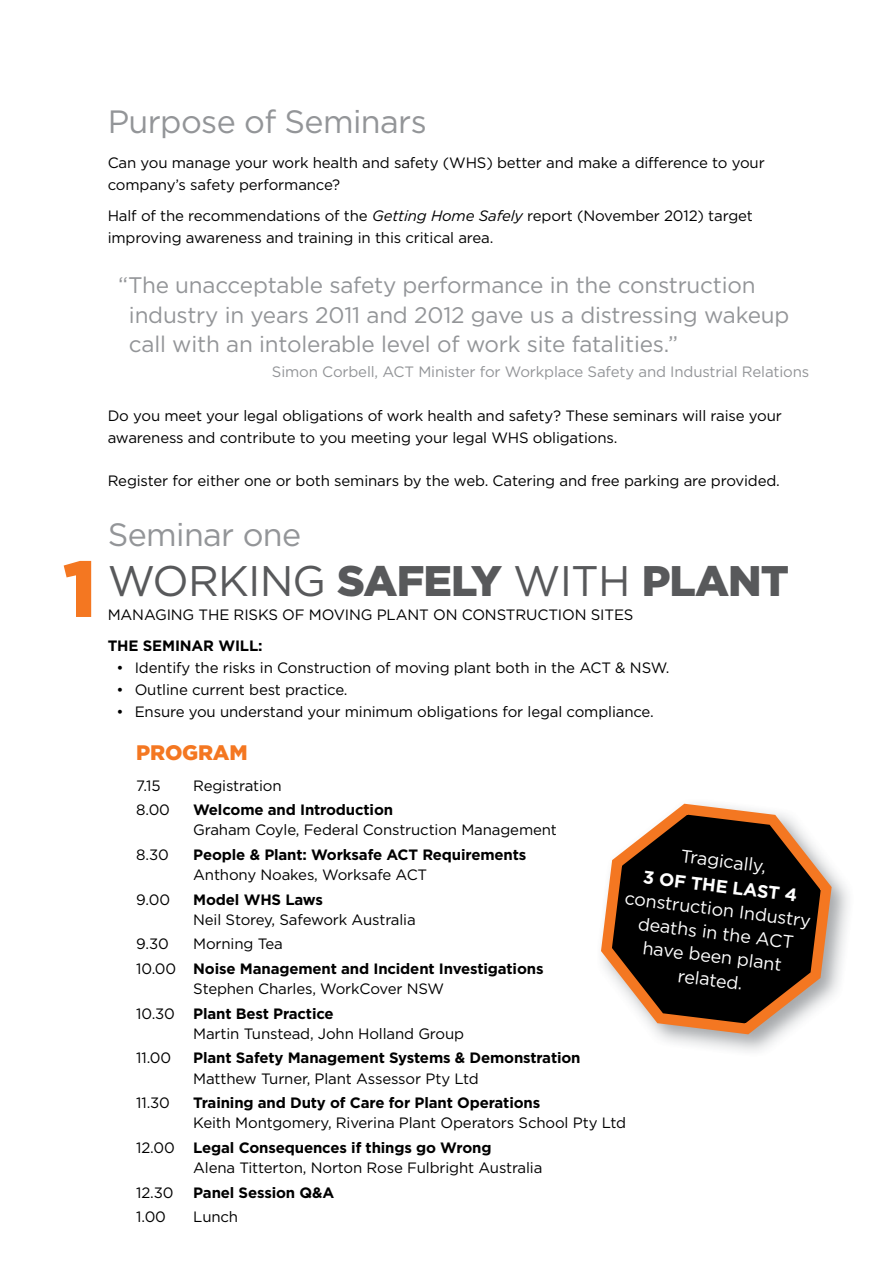
<style>
.page{position:relative;width:893px;height:1263px;background:#fff}
.page>*{position:absolute;margin:0;border:0;box-sizing:border-box;transform-origin:0 0}
.t1{font:900 79.5px "Gotham";color:#f47721}
.t2{font:42.75px "Gotham";letter-spacing:-.02em;color:#58595b}
.t3{font:32.25px "Gotham";letter-spacing:-.02em;color:#939598}
.t4{font:22.5px/29.5px "Gotham";letter-spacing:-.01em;color:#939598}
.t5{font:900 21px "Gotham";letter-spacing:-.01em;color:#f47721}
.t6{font:18px/23.5px "Gotham";color:#fff;text-align:center}
.t7{font:700 18px "Gotham";color:#fff}
.t8{font:15px/22px "Gotham";letter-spacing:-.01em;color:#000}
.t9{font:700 15px/24.5px "Gotham";letter-spacing:-.01em;color:#000}
.t10{font:15px "Gotham";letter-spacing:-.01em;color:#939598}
.s1{font-style:italic}
.s2{font-weight:900}
.s3{font-weight:400}
.s4{font-weight:700}
</style>
<div class="page">
<svg style="left:601px;top:804px;width:231px;height:230px;fill:#000"></svg>
<h1 class="t1" style="left:63px;top:559px;width:35px">1</h1>
<h3 class="t3" style="left:108px;top:110px;width:320px">Purpose of Seminars</h3>
<p class="t8" style="left:108px;top:153px;width:659px">Can you manage your work health and safety (WHS) better and make a difference to your company’s safety performance?</p>
<p class="t8" style="left:108px;top:205px;width:647px">Half of the recommendations of the <span class="s1">Getting Home Safely</span> report (November 2012) target improving awareness and training in this critical area.</p>
<h3 class="t4" style="left:129px;top:272px;width:662px;text-indent:-11px">“The unacceptable safety performance in the construction industry in years 2011 and 2012 gave us a distressing wakeup call with an intolerable level of work site fatalities.”</h3>
<p class="t10" style="left:272px;top:367px;width:539px">Simon Corbell, ACT Minister for Workplace Safety and Industrial Relations</p>
<p class="t8" style="left:108px;top:405px;width:676px">Do you meet your legal obligations of work health and safety? These seminars will raise your awareness and contribute to you meeting your legal WHS obligations.</p>
<p class="t8" style="left:108px;top:471px;width:674px">Register for either one or both seminars by the web. Catering and free parking are provided.</p>
<h3 class="t3" style="left:108px;top:523px;width:195px">Seminar one</h3>
<h2 class="t2" style="left:108px;top:564px;width:683px">WORKING <span class="s2">SAFELY</span> WITH <span class="s2">PLANT</span></h2>
<p class="t8" style="left:108px;top:605px;width:527px">MANAGING THE RISKS OF MOVING PLANT ON CONSTRUCTION SITES</p>
<p class="t9" style="left:108px;top:634px;width:156px">THE SEMINAR WILL:</p>
<p class="t8" style="left:116px;top:657px;width:554px">• Identify the risks in Construction of moving plant both in the ACT &amp; NSW.</p>
<p class="t8" style="left:116px;top:679px;width:233px">• Outline current best practice.</p>
<p class="t8" style="left:116px;top:701px;width:539px">• Ensure you understand your minimum obligations for legal compliance.</p>
<h3 class="t5" style="left:136px;top:745px;width:113px">PROGRAM</h3>
<p class="t8" style="left:136px;top:775px;width:26px">7.15</p>
<p class="t8" style="left:193px;top:775px;width:90px">Registration</p>
<p class="t8" style="left:136px;top:800px;width:35px">8.00</p>
<p class="t9" style="left:193px;top:799px;width:201px">Welcome and Introduction</p>
<p class="t8" style="left:193px;top:820px;width:365px">Graham Coyle, Federal Construction Management</p>
<p class="t8" style="left:136px;top:845px;width:34px">8.30</p>
<p class="t9" style="left:193px;top:843px;width:335px">People &amp; Plant: Worksafe ACT Requirements</p>
<p class="t8" style="left:193px;top:865px;width:236px">Anthony Noakes, Worksafe ACT</p>
<p class="t8" style="left:136px;top:889px;width:35px">9.00</p>
<p class="t9" style="left:193px;top:888px;width:131px">Model WHS Laws</p>
<p class="t8" style="left:193px;top:910px;width:224px">Neil Storey, Safework Australia</p>
<p class="t8" style="left:136px;top:934px;width:34px">9.30</p>
<p class="t6" style="left:682px;top:845px;width:87px;rotate:7deg">Tragically,</p>
<p class="t7" style="left:644px;top:870px;width:157px;rotate:7deg">3 OF THE LAST 4</p>
<p class="t6" style="left:626px;top:887px;width:189px;rotate:7deg">construction Industry deaths in the ACT have been plant related.</p>
<p class="t9" style="left:136px;top:933px;width:409px;text-indent:57px"><span class="s3">Morning Tea<br>10.00</span> Noise Management and Incident Investigations</p>
<p class="t8" style="left:136px;top:978px;width:309px;line-height:24.5px;text-indent:57px">Stephen Charles, WorkCover NSW<br>10.30 <span class="s4">Plant Best Practice</span></p>
<p class="t8" style="left:193px;top:1024px;width:272px">Martin Tunstead, John Holland Group</p>
<p class="t8" style="left:136px;top:1048px;width:36px">11.00</p>
<p class="t9" style="left:193px;top:1047px;width:389px">Plant Safety Management Systems &amp; Demonstration</p>
<p class="t8" style="left:193px;top:1068px;width:287px">Matthew Turner, Plant Assessor Pty Ltd</p>
<p class="t8" style="left:136px;top:1093px;width:35px">11.30</p>
<p class="t9" style="left:193px;top:1092px;width:349px">Training and Duty of Care for Plant Operations</p>
<p class="t8" style="left:136px;top:1112px;width:492px;line-height:24.5px;text-indent:57px">Keith Montgomery, Riverina Plant Operators School Pty Ltd<br>12.00 <span class="s4">Legal Consequences if things go Wrong</span></p>
<p class="t8" style="left:193px;top:1158px;width:351px">Alena Titterton, Norton Rose Fulbright Australia</p>
<p class="t8" style="left:136px;top:1182px;width:39px">12.30</p>
<p class="t9" style="left:193px;top:1181px;width:142px">Panel Session Q&amp;A</p>
<p class="t8" style="left:136px;top:1207px;width:31px">1.00</p>
<p class="t8" style="left:193px;top:1207px;width:46px">Lunch</p>
</div>
